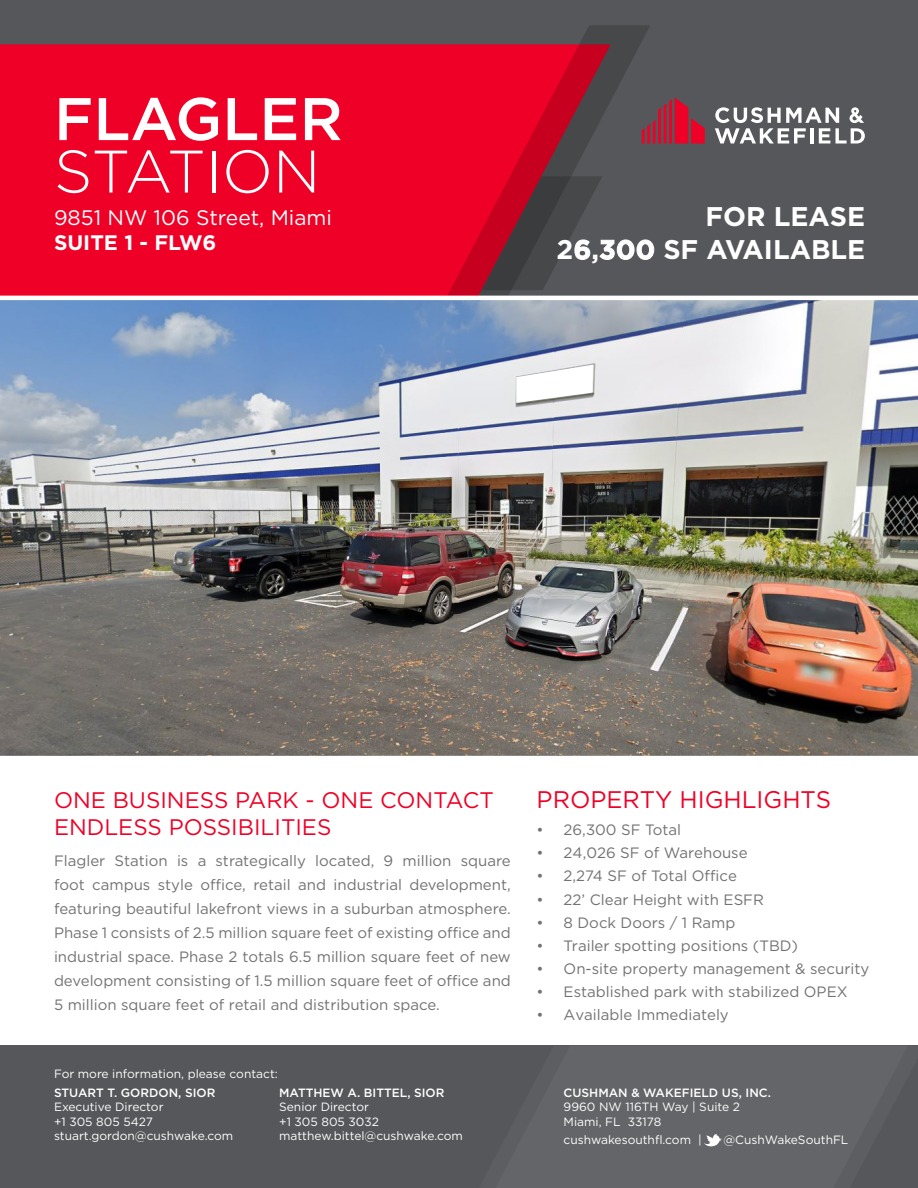
<style>
.page{position:relative;width:918px;height:1188px;background:#fff}
.page>*{position:absolute;margin:0;border:0;box-sizing:border-box;transform-origin:0 0}
.t1{font:500 60px "Gotham";color:#fff}
.t2{font:300 60px "Gotham";letter-spacing:-.005em;color:#fff}
.t3{font:700 27px/33.2px "Gotham";color:#fff;text-align:right}
.t4{font:24px "Gotham";color:#ef0027}
.t5{font:22.5px/27px "Gotham";color:#ef0027}
.t6{font:21px "Gotham";color:#fff}
.t7{font:700 21px "Gotham";color:#fff}
.t8{font:15px/24px "Gotham";color:#717271;text-align:justify}
.t9{font:12px "Gotham";color:#fff}
.t10{font:500 12px "Gotham";color:#fff}
</style>
<div class="page">
<div style="left:0;top:1045px;width:918px;height:143px;background:#55575a"></div>
<svg style="left:496px;top:1046px;width:412px;height:142px;fill:#646568"></svg>
<div style="left:0;top:0;width:918px;height:363px;background:#55575a"></div>
<div style="left:0;top:44px;width:446px;height:252px;background:#ef0027"></div>
<svg style="left:446px;top:25px;width:206px;height:271px"></svg>
<svg style="left:480px;top:176px;width:124px;height:115px"></svg>
<img style="left:0;top:296px;width:918px;height:460px">
<svg style="left:704px;top:1134px;width:18px;height:13px"></svg>
<svg style="left:642px;top:97px;width:63px;height:47px"></svg>
<svg style="left:715px;top:107px;width:150px;height:37px"></svg>
<svg style="left:516px;top:365px;width:77px;height:38px"></svg>
<p class="t1" style="left:54px;top:80px;width:290px">FLAGLER</p>
<p class="t2" style="left:54px;top:133px;width:268px">STATION</p>
<p class="t6" style="left:54px;top:204px;width:280px">9851 NW 106 Street, Miami</p>
<p class="t7" style="left:54px;top:229px;width:164px">SUITE 1 - FLW6</p>
<p class="t3" style="left:557px;top:200px;width:310px">FOR LEASE<br>26,300 SF AVAILABLE</p>
<p class="t5" style="left:54px;top:786px;width:441px">ONE BUSINESS PARK - ONE CONTACT<br>ENDLESS POSSIBILITIES</p>
<p class="t8" style="left:54px;top:848px;width:458px">Flagler Station is a strategically located, 9 million square foot campus style office, retail and industrial development, featuring beautiful lakefront views in a suburban atmosphere.<br>Phase 1 consists of 2.5 million square feet of existing office and industrial space. Phase 2 totals 6.5 million square feet of new development consisting of 1.5 million square feet of office and 5 million square feet of retail and distribution space.</p>
<p class="t9" style="left:54px;top:1066px;width:225px">For more information, please contact:</p>
<p class="t10" style="left:54px;top:1085px;width:163px">STUART T. GORDON, SIOR</p>
<p class="t9" style="left:54px;top:1099px;width:111px">Executive Director</p>
<p class="t9" style="left:54px;top:1114px;width:100px">+1 305 805 5427</p>
<p class="t9" style="left:54px;top:1128px;width:181px">stuart.gordon@cushwake.com</p>
<p class="t10" style="left:279px;top:1085px;width:167px">MATTHEW A. BITTEL, SIOR</p>
<p class="t9" style="left:279px;top:1099px;width:91px">Senior Director</p>
<p class="t9" style="left:279px;top:1114px;width:101px">+1 305 805 3032</p>
<p class="t9" style="left:279px;top:1128px;width:185px">matthew.bittel@cushwake.com</p>
<p class="t4" style="left:537px;top:784px;width:296px">PROPERTY HIGHLIGHTS</p>
<p class="t8" style="left:537px;top:817px;width:146px">• 26,300 SF Total</p>
<p class="t8" style="left:537px;top:841px;width:212px">• 24,026 SF of Warehouse</p>
<p class="t8" style="left:537px;top:864px;width:202px">• 2,274 SF of Total Office</p>
<p class="t8" style="left:537px;top:887px;width:229px">• 22’ Clear Height with ESFR</p>
<p class="t8" style="left:537px;top:910px;width:200px">• 8 Dock Doors / 1 Ramp</p>
<p class="t8" style="left:537px;top:933px;width:263px">• Trailer spotting positions (TBD)</p>
<p class="t8" style="left:537px;top:956px;width:334px">• On-site property management &amp; security</p>
<p class="t8" style="left:537px;top:980px;width:312px">• Established park with stabilized OPEX</p>
<p class="t8" style="left:537px;top:1003px;width:194px">• Available Immediately</p>
<p class="t10" style="left:564px;top:1085px;width:209px">CUSHMAN &amp; WAKEFIELD US, INC.</p>
<p class="t9" style="left:564px;top:1099px;width:178px">9960 NW 116TH Way | Suite 2</p>
<p class="t9" style="left:564px;top:1114px;width:99px">Miami, FL 33178</p>
<p class="t9" style="left:564px;top:1132px;width:140px">cushwakesouthfl.com |</p>
<p class="t9" style="left:724px;top:1132px;width:126px">@CushWakeSouthFL</p>
</div>
